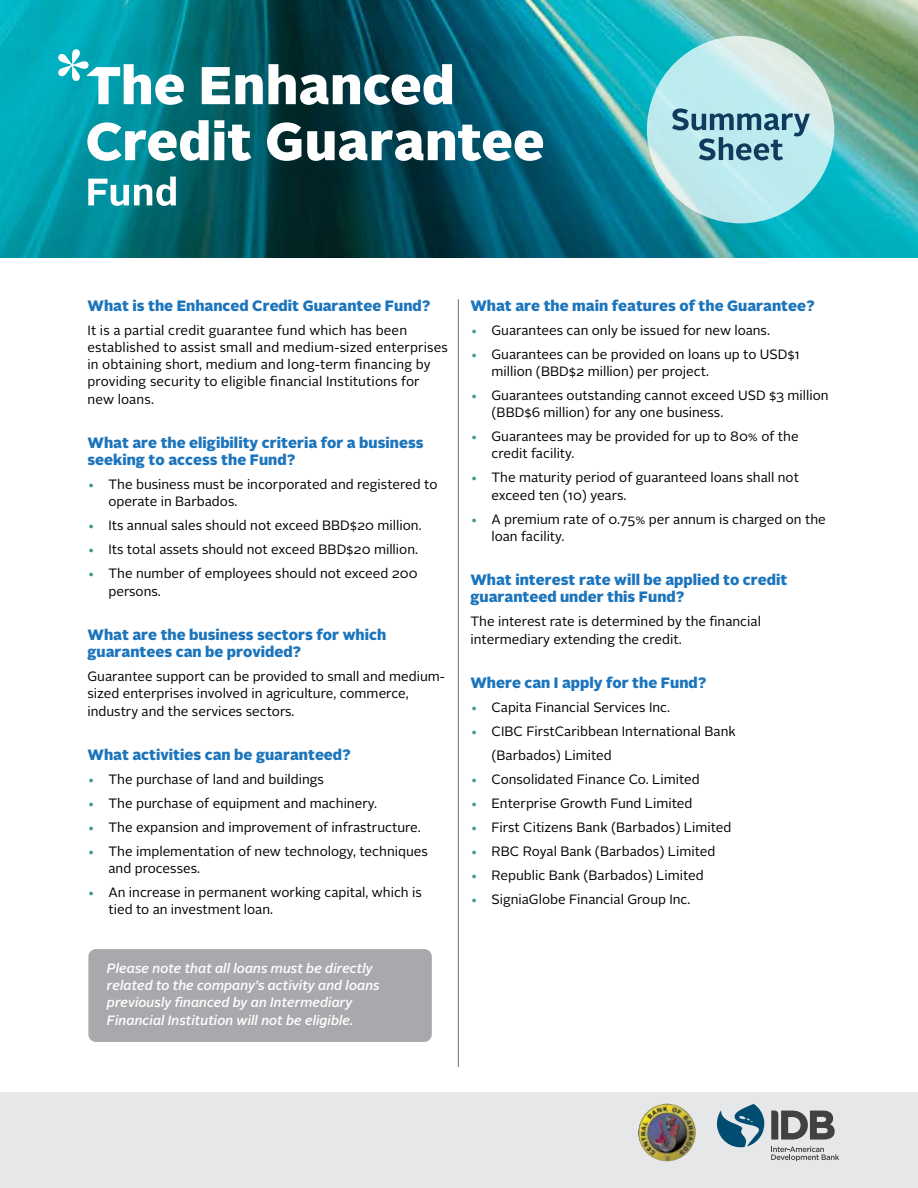
<style>
.page{position:relative;width:918px;height:1188px;background:#fff}
.page>*{position:absolute;margin:0;border:0;box-sizing:border-box;transform-origin:0 0}
.t1{font:900 15px/17.2px "Alright Sans";color:#1c75bc}
.t2{font:13.5px/17.2px "Alright Sans";color:#000}
.t3{font:italic 500 13.5px/17.2px "Alright Sans";color:#fff}
.s1{color:#409693}
</style>
<div class="page">
<div style="left:0;top:1092px;width:918px;height:96px;background:#e6e7e8"></div>
<img style="left:0;top:0;width:918px;height:257px">
<img style="left:638px;top:1104px;width:58px;height:57px;border-radius:29px">
<svg style="left:717px;top:1104px;width:122px;height:57px"></svg>
<svg style="left:647px;top:36px;width:187px;height:187px;background:#c6eaec"></svg>
<svg style="left:672px;top:108px;width:138px;height:52px;background:#8ab7c4"></svg>
<svg style="left:202px;top:64px;width:250px;height:41px"></svg>
<svg style="left:87px;top:120px;width:164px;height:41px"></svg>
<svg style="left:267px;top:122px;width:34px;height:39px"></svg>
<svg style="left:307px;top:125px;width:236px;height:36px"></svg>
<svg style="left:88px;top:177px;width:88px;height:29px"></svg>
<svg style="left:58px;top:49px;width:126px;height:56px"></svg>
<div style="left:88px;top:949px;width:344px;height:93px;background:#a7a9ac;border-radius:8px"></div>
<hr style="left:458px;top:299px;width:1px;height:768px;background:#6d6e71">
<p class="t1" style="left:87px;top:297px;width:345px">What is the Enhanced Credit Guarantee Fund?</p>
<p class="t2" style="left:87px;top:322px;width:362px">It is a partial credit guarantee fund which has been established to assist small and medium-sized enterprises in obtaining short, medium and long-term financing by providing security to eligible financial Institutions for new loans.</p>
<p class="t1" style="left:87px;top:434px;width:338px">What are the eligibility criteria for a business seeking to access the Fund?</p>
<p class="t2" style="left:108px;top:476px;width:331px;text-indent:-21px"><span class="s1">•</span> The business must be incorporated and registered to operate in Barbados.</p>
<p class="t2" style="left:87px;top:517px;width:336px"><span class="s1">•</span> Its annual sales should not exceed BBD$20 million.</p>
<p class="t2" style="left:87px;top:541px;width:332px"><span class="s1">•</span> Its total assets should not exceed BBD$20 million.</p>
<p class="t2" style="left:108px;top:565px;width:311px;text-indent:-21px"><span class="s1">•</span> The number of employees should not exceed 200 persons.</p>
<p class="t1" style="left:87px;top:626px;width:300px">What are the business sectors for which guarantees can be provided?</p>
<p class="t2" style="left:87px;top:668px;width:359px">Guarantee support can be provided to small and medium&shy;sized enterprises involved in agriculture, commerce, industry and the services sectors.</p>
<p class="t1" style="left:87px;top:746px;width:265px">What activities can be guaranteed?</p>
<p class="t2" style="left:87px;top:771px;width:238px"><span class="s1">•</span> The purchase of land and buildings</p>
<p class="t2" style="left:87px;top:795px;width:291px"><span class="s1">•</span> The purchase of equipment and machinery.</p>
<p class="t2" style="left:87px;top:819px;width:335px"><span class="s1">•</span> The expansion and improvement of infrastructure.</p>
<p class="t2" style="left:108px;top:843px;width:321px;text-indent:-21px"><span class="s1">•</span> The implementation of new technology, techniques and processes.</p>
<p class="t2" style="left:108px;top:884px;width:315px;text-indent:-21px"><span class="s1">•</span> An increase in permanent working capital, which is tied to an investment loan.</p>
<p class="t3" style="left:107px;top:960px;width:274px">Please note that all loans must be directly related to the company’s activity and loans previously financed by an Intermediary Financial Institution will not be eligible.</p>
<p class="t1" style="left:470px;top:297px;width:346px">What are the main features of the Guarantee?</p>
<p class="t2" style="left:470px;top:322px;width:301px"><span class="s1">•</span> Guarantees can only be issued for new loans.</p>
<p class="t2" style="left:491px;top:346px;width:310px;text-indent:-21px"><span class="s1">•</span> Guarantees can be provided on loans up to USD$1 million (BBD$2 million) per project.</p>
<p class="t2" style="left:491px;top:387px;width:339px;text-indent:-21px"><span class="s1">•</span> Guarantees outstanding cannot exceed USD $3 million (BBD$6 million) for any one business.</p>
<p class="t2" style="left:491px;top:428px;width:309px;text-indent:-21px"><span class="s1">•</span> Guarantees may be provided for up to 80% of the credit facility.</p>
<p class="t2" style="left:491px;top:469px;width:309px;text-indent:-21px"><span class="s1">•</span> The maturity period of guaranteed loans shall not exceed ten (10) years.</p>
<p class="t2" style="left:491px;top:511px;width:336px;text-indent:-21px"><span class="s1">•</span> A premium rate of 0.75% per annum is charged on the loan facility.</p>
<p class="t1" style="left:470px;top:571px;width:318px">What interest rate will be applied to credit guaranteed under this Fund?</p>
<p class="t2" style="left:470px;top:613px;width:292px">The interest rate is determined by the financial intermediary extending the credit.</p>
<p class="t1" style="left:470px;top:674px;width:238px">Where can I apply for the Fund?</p>
<p class="t2" style="left:470px;top:699px;width:201px"><span class="s1">•</span> Capita Financial Services Inc.</p>
<p class="t2" style="left:491px;top:719px;width:246px;line-height:24px;text-indent:-21px"><span class="s1">•</span> CIBC FirstCaribbean International Bank (Barbados) Limited</p>
<p class="t2" style="left:470px;top:771px;width:231px"><span class="s1">•</span> Consolidated Finance Co. Limited</p>
<p class="t2" style="left:470px;top:795px;width:224px"><span class="s1">•</span> Enterprise Growth Fund Limited</p>
<p class="t2" style="left:470px;top:819px;width:263px"><span class="s1">•</span> First Citizens Bank (Barbados) Limited</p>
<p class="t2" style="left:470px;top:843px;width:246px"><span class="s1">•</span> RBC Royal Bank (Barbados) Limited</p>
<p class="t2" style="left:470px;top:867px;width:235px"><span class="s1">•</span> Republic Bank (Barbados) Limited</p>
<p class="t2" style="left:470px;top:891px;width:222px"><span class="s1">•</span> SigniaGlobe Financial Group Inc.</p>
</div>
